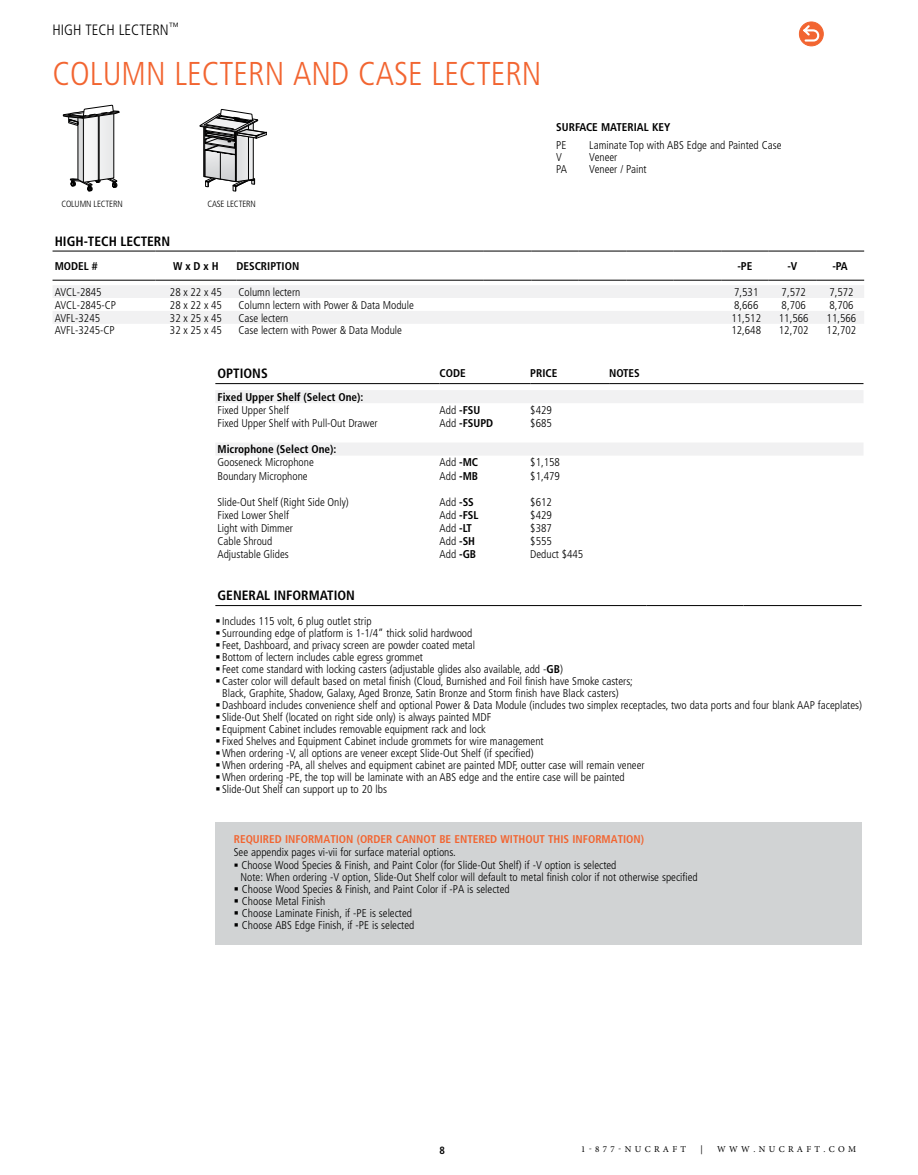
<style>
.page{position:relative;width:918px;height:1175px;background:#fff}
.page>*{position:absolute;margin:0;border:0;box-sizing:border-box;transform-origin:0 0}
.t1{font:300 condensed 33px "Frutiger LT Std";color:#f26531}
.t2{font:300 condensed 15px "Frutiger LT Std";color:#000}
.t3{font:700 condensed 13.5px "Frutiger LT Std";color:#000}
.t4{font:300 condensed 11.25px/12px "Frutiger LT Std";color:#000}
.t5{font:700 condensed 11.25px "Frutiger LT Std";color:#000}
.t6{font:700 condensed 11.25px "Frutiger LT Std";color:#f26531}
.t7{font:700 condensed 10.5px "Frutiger LT Std";color:#000}
.t8{font:9px "Minion Pro";letter-spacing:.37em;color:#000}
.t9{font:300 condensed 9px "Frutiger LT Std";letter-spacing:-.015em;color:#000}
.s1{font-weight:300}
.s2{font-weight:700}
</style>
<div class="page">
<div style="left:799px;top:22px;width:24px;height:24px;background:#f26531;border-radius:50%"></div>
<div style="left:799px;top:22px;width:25px;height:24px;border:1px solid #f26531;border-radius:50%"></div>
<svg style="left:801px;top:23px;width:21px;height:20px"></svg>
<svg style="left:63px;top:105px;width:56px;height:86px"></svg>
<svg style="left:200px;top:109px;width:67px;height:82px"></svg>
<svg style="left:53px;top:285px;width:811px;height:39px"></svg>
<hr style="left:484px;top:280px;width:47px;height:1px;background:#000">
<hr style="left:531px;top:280px;width:48px;height:1px;background:#000">
<hr style="left:579px;top:280px;width:47px;height:1px;background:#000">
<hr style="left:626px;top:280px;width:48px;height:1px;background:#000">
<hr style="left:674px;top:280px;width:47px;height:1px;background:#000">
<hr style="left:721px;top:280px;width:48px;height:1px;background:#000">
<hr style="left:769px;top:280px;width:47px;height:1px;background:#000">
<hr style="left:816px;top:280px;width:48px;height:1px;background:#000">
<hr style="left:484px;top:251px;width:47px;height:1px;background:#000">
<hr style="left:531px;top:251px;width:48px;height:1px;background:#000">
<hr style="left:579px;top:251px;width:47px;height:1px;background:#000">
<hr style="left:626px;top:251px;width:48px;height:1px;background:#000">
<hr style="left:674px;top:251px;width:47px;height:1px;background:#000">
<hr style="left:721px;top:251px;width:48px;height:1px;background:#000">
<hr style="left:769px;top:251px;width:47px;height:1px;background:#000">
<hr style="left:816px;top:251px;width:48px;height:1px;background:#000">
<hr style="left:53px;top:251px;width:102px;height:1px;background:#000">
<hr style="left:155px;top:251px;width:81px;height:1px;background:#000">
<hr style="left:236px;top:251px;width:248px;height:1px;background:#000">
<hr style="left:53px;top:280px;width:102px;height:1px;background:#000">
<hr style="left:155px;top:280px;width:81px;height:1px;background:#000">
<hr style="left:236px;top:280px;width:248px;height:1px;background:#000">
<svg style="left:216px;top:390px;width:647px;height:65px"></svg>
<hr style="left:215px;top:383px;width:225px;height:1px;background:#000">
<hr style="left:440px;top:383px;width:90px;height:1px;background:#000">
<hr style="left:530px;top:383px;width:79px;height:1px;background:#000">
<hr style="left:609px;top:383px;width:255px;height:1px;background:#000">
<hr style="left:215px;top:605px;width:431px;height:1px;background:#000">
<hr style="left:646px;top:605px;width:97px;height:1px;background:#000">
<hr style="left:743px;top:605px;width:119px;height:1px;background:#000">
<div style="left:215px;top:822px;width:647px;height:123px;background:#d1d3d4"></div>
<h2 class="t2" style="left:53px;top:21px;width:128px">HIGH TECH LECTERN<sup>™</sup></h2>
<h1 class="t1" style="left:53px;top:55px;width:490px">COLUMN LECTERN AND CASE LECTERN</h1>
<p class="t9" style="left:61px;top:199px;width:63px">COLUMN LECTERN</p>
<p class="t9" style="left:207px;top:199px;width:50px">CASE LECTERN</p>
<p class="t5" style="left:556px;top:120px;width:116px">SURFACE MATERIAL KEY</p>
<p class="t4" style="left:556px;top:139px;width:12px">PE</p>
<p class="t4" style="left:589px;top:139px;width:194px">Laminate Top with ABS Edge and Painted Case</p>
<p class="t4" style="left:556px;top:151px;width:7px">V</p>
<p class="t4" style="left:589px;top:151px;width:30px">Veneer</p>
<p class="t4" style="left:556px;top:164px;width:12px">PA</p>
<p class="t4" style="left:589px;top:164px;width:59px">Veneer / Paint</p>
<p class="t3" style="left:55px;top:233px;width:117px">HIGH-TECH LECTERN</p>
<p class="t5" style="left:55px;top:259px;width:44px">MODEL #</p>
<p class="t5" style="left:173px;top:259px;width:47px">W x D x H</p>
<p class="t5" style="left:236px;top:259px;width:64px">DESCRIPTION</p>
<p class="t5" style="left:737px;top:259px;width:17px">-PE</p>
<p class="t5" style="left:787px;top:259px;width:12px">-V</p>
<p class="t5" style="left:832px;top:259px;width:17px">-PA</p>
<p class="t4" style="left:55px;top:286px;width:48px">AVCL-2845</p>
<p class="t4" style="left:170px;top:286px;width:53px">28 x 22 x 45</p>
<p class="t4" style="left:239px;top:286px;width:63px">Column lectern</p>
<p class="t4" style="left:734px;top:286px;width:26px">7,531</p>
<p class="t4" style="left:782px;top:286px;width:26px">7,572</p>
<p class="t4" style="left:829px;top:286px;width:26px">7,572</p>
<p class="t4" style="left:55px;top:299px;width:63px">AVCL-2845-CP</p>
<p class="t4" style="left:170px;top:299px;width:53px">28 x 22 x 45</p>
<p class="t4" style="left:239px;top:299px;width:177px">Column lectern with Power &amp; Data Module</p>
<p class="t4" style="left:734px;top:299px;width:26px">8,666</p>
<p class="t4" style="left:782px;top:299px;width:26px">8,706</p>
<p class="t4" style="left:829px;top:299px;width:26px">8,706</p>
<p class="t4" style="left:55px;top:312px;width:47px">AVFL-3245</p>
<p class="t4" style="left:170px;top:312px;width:53px">32 x 25 x 45</p>
<p class="t4" style="left:239px;top:312px;width:51px">Case lectern</p>
<p class="t4" style="left:731px;top:312px;width:31px">11,512</p>
<p class="t4" style="left:779px;top:312px;width:31px">11,566</p>
<p class="t4" style="left:827px;top:312px;width:31px">11,566</p>
<p class="t4" style="left:55px;top:325px;width:62px">AVFL-3245-CP</p>
<p class="t4" style="left:170px;top:325px;width:53px">32 x 25 x 45</p>
<p class="t4" style="left:239px;top:325px;width:165px">Case lectern with Power &amp; Data Module</p>
<p class="t4" style="left:731px;top:325px;width:31px">12,648</p>
<p class="t4" style="left:779px;top:325px;width:31px">12,702</p>
<p class="t4" style="left:827px;top:325px;width:31px">12,702</p>
<p class="t3" style="left:218px;top:365px;width:52px">OPTIONS</p>
<p class="t5" style="left:440px;top:366px;width:28px">CODE</p>
<p class="t5" style="left:530px;top:366px;width:29px">PRICE</p>
<p class="t5" style="left:609px;top:366px;width:32px">NOTES</p>
<p class="t5" style="left:218px;top:390px;width:147px">Fixed Upper Shelf (Select One):</p>
<p class="t4" style="left:218px;top:404px;width:73px">Fixed Upper Shelf</p>
<p class="t5" style="left:440px;top:403px;width:42px"><span class="s1">Add</span> -FSU</p>
<p class="t4" style="left:530px;top:404px;width:23px">$429</p>
<p class="t4" style="left:218px;top:417px;width:162px">Fixed Upper Shelf with Pull-Out Drawer</p>
<p class="t5" style="left:440px;top:416px;width:55px"><span class="s1">Add</span> -FSUPD</p>
<p class="t4" style="left:530px;top:417px;width:23px">$685</p>
<p class="t5" style="left:218px;top:443px;width:120px">Microphone (Select One):</p>
<p class="t4" style="left:218px;top:456px;width:98px">Gooseneck Microphone</p>
<p class="t4" style="left:440px;top:456px;width:40px">Add <span class="s2">-MC</span></p>
<p class="t4" style="left:530px;top:456px;width:31px">$1,158</p>
<p class="t4" style="left:218px;top:470px;width:92px">Boundary Microphone</p>
<p class="t4" style="left:440px;top:470px;width:40px">Add <span class="s2">-MB</span></p>
<p class="t4" style="left:530px;top:470px;width:31px">$1,479</p>
<p class="t4" style="left:218px;top:496px;width:133px">Slide-Out Shelf (Right Side Only)</p>
<p class="t4" style="left:440px;top:496px;width:36px">Add <span class="s2">-SS</span></p>
<p class="t4" style="left:530px;top:496px;width:23px">$612</p>
<p class="t4" style="left:218px;top:509px;width:73px">Fixed Lower Shelf</p>
<p class="t5" style="left:440px;top:508px;width:40px"><span class="s1">Add</span> -FSL</p>
<p class="t4" style="left:530px;top:509px;width:23px">$429</p>
<p class="t4" style="left:218px;top:522px;width:77px">Light with Dimmer</p>
<p class="t4" style="left:440px;top:522px;width:34px">Add <span class="s2">-LT</span></p>
<p class="t4" style="left:530px;top:522px;width:23px">$387</p>
<p class="t4" style="left:218px;top:535px;width:56px">Cable Shroud</p>
<p class="t4" style="left:440px;top:535px;width:37px">Add <span class="s2">-SH</span></p>
<p class="t4" style="left:530px;top:535px;width:23px">$555</p>
<p class="t4" style="left:218px;top:548px;width:73px">Adjustable Glides</p>
<p class="t4" style="left:440px;top:548px;width:38px">Add <span class="s2">-GB</span></p>
<p class="t4" style="left:530px;top:548px;width:55px">Deduct $445</p>
<p class="t3" style="left:218px;top:587px;width:139px">GENERAL INFORMATION</p>
<p class="t4" style="left:222px;top:615px;width:642px">Includes 115 volt, 6 plug outlet strip<br>Surrounding edge of platform is 1-1/4” thick solid hardwood<br>Feet, Dashboard, and privacy screen are powder coated metal<br>Bottom of lectern includes cable egress grommet<br>Feet come standard with locking casters (adjustable glides also available, add -<span class="s2">GB</span>)<br>Caster color will default based on metal finish (Cloud, Burnished and Foil finish have Smoke casters;<br>Black, Graphite, Shadow, Galaxy, Aged Bronze, Satin Bronze and Storm finish have Black casters)<br>Dashboard includes convenience shelf and optional Power &amp; Data Module (includes two simplex receptacles, two data ports and four blank AAP faceplates)<br>Slide-Out Shelf (located on right side only) is always painted MDF<br>Equipment Cabinet includes removable equipment rack and lock<br>Fixed Shelves and Equipment Cabinet include grommets for wire management<br>When ordering -V, all options are veneer except Slide-Out Shelf (if specified)<br>When ordering -PA, all shelves and equipment cabinet are painted MDF, outter case will remain veneer<br>When ordering -PE, the top will be laminate with an ABS edge and the entire case will be painted<br>Slide-Out Shelf can support up to 20 lbs</p>
<p class="t6" style="left:234px;top:832px;width:412px">REQUIRED INFORMATION (ORDER CANNOT BE ENTERED WITHOUT THIS INFORMATION)</p>
<p class="t4" style="left:241px;top:846px;width:459px;text-indent:-7px">See appendix pages vi-vii for surface material options.<br>Choose Wood Species &amp; Finish, and Paint Color (for Slide-Out Shelf) if -V option is selected<br>Note: When ordering -V option, Slide-Out Shelf color will default to metal finish color if not otherwise specified Choose Wood Species &amp; Finish, and Paint Color if -PA is selected<br>Choose Metal Finish<br>Choose Laminate Finish, if -PE is selected<br>Choose ABS Edge Finish, if -PE is selected</p>
<p class="t7" style="left:440px;top:1144px;width:7px">8</p>
<p class="t8" style="left:581px;top:1142px;width:107px">1-877-NUCRAFT</p>
<p class="t8" style="left:700px;top:1142px;width:4px">|</p>
<p class="t8" style="left:717px;top:1142px;width:141px">WWW.NUCRAFT.COM</p>
</div>
